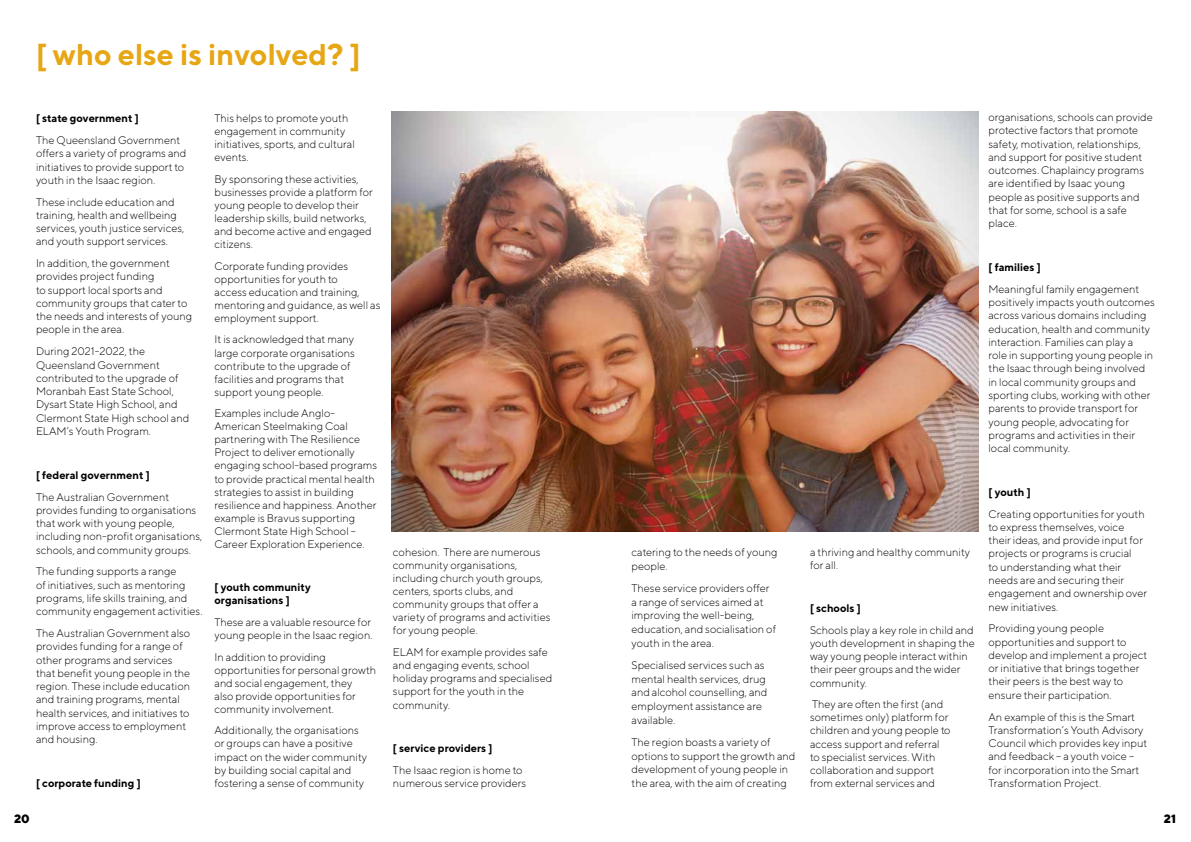
<style>
.page{position:relative;width:1191px;height:842px;background:#fff}
.page>*{position:absolute;margin:0;border:0;box-sizing:border-box;transform-origin:0 0}
.t1{font:700 30px "TT Norms";color:#e7a614}
.t2{font:800 12px "TT Norms";color:#000}
.t3{font:300 11px/13.3px "TT Norms";color:#000}
.t4{font:700 11px/13.3px "TT Norms";color:#000}
</style>
<div class="page">
<img style="left:391px;top:112px;width:587px;height:420px">
<h1 class="t1" style="left:36px;top:35px;width:326px">[ who else is involved? ]</h1>
<p class="t4" style="left:36px;top:111px;width:104px">[ state government ]</p>
<p class="t3" style="left:36px;top:133px;width:152px">The Queensland Government offers a variety of programs and initiatives to provide support to youth in the Isaac region.</p>
<p class="t3" style="left:36px;top:195px;width:150px">These include education and training, health and wellbeing services, youth justice services, and youth support services.</p>
<p class="t3" style="left:36px;top:256px;width:158px">In addition, the government provides project funding<br>to support local sports and community groups that cater to the needs and interests of young people in the area.</p>
<p class="t3" style="left:36px;top:344px;width:155px">During 2021-2022, the<br>Queensland Government contributed to the upgrade of<br>Moranbah East State School,<br>Dysart State High School, and<br>Clermont State High school and<br>ELAM’s Youth Program.</p>
<p class="t4" style="left:36px;top:468px;width:115px">[ federal government ]</p>
<p class="t3" style="left:36px;top:490px;width:168px">The Australian Government provides funding to organisations that work with young people, including non-profit organisations, schools, and community groups.</p>
<p class="t3" style="left:36px;top:565px;width:168px">The funding supports a range<br>of initiatives, such as mentoring programs, life skills training, and community engagement activities.</p>
<p class="t3" style="left:36px;top:626px;width:156px">The Australian Government also provides funding for a range of other programs and services that benefit young people in the region. These include education and training programs, mental health services, and initiatives to improve access to employment and housing.</p>
<p class="t4" style="left:36px;top:776px;width:106px">[ corporate funding ]</p>
<p class="t3" style="left:214px;top:111px;width:142px">This helps to promote youth engagement in community initiatives, sports, and cultural events.</p>
<p class="t3" style="left:214px;top:172px;width:160px">By sponsoring these activities, businesses provide a platform for young people to develop their leadership skills, build networks, and become active and engaged citizens.</p>
<p class="t3" style="left:214px;top:259px;width:167px">Corporate funding provides opportunities for youth to<br>access education and training, mentoring and guidance, as well as employment support.</p>
<p class="t3" style="left:214px;top:333px;width:142px">It is acknowledged that many large corporate organisations contribute to the upgrade of facilities and programs that support young people.</p>
<p class="t3" style="left:214px;top:407px;width:164px">Examples include Anglo-<br>American Steelmaking Coal partnering with The Resilience<br>Project to deliver emotionally engaging school-based programs to provide practical mental health strategies to assist in building resilience and happiness. Another example is Bravus supporting<br>Clermont State High School –<br>Career Exploration Experience.</p>
<p class="t4" style="left:214px;top:580px;width:98px">[ youth community organisations ]</p>
<p class="t3" style="left:214px;top:615px;width:160px">These are a valuable resource for young people in the Isaac region.</p>
<p class="t3" style="left:214px;top:650px;width:163px">In addition to providing opportunities for personal growth and social engagement, they<br>also provide opportunities for community involvement.</p>
<p class="t3" style="left:214px;top:724px;width:154px">Additionally, the organisations or groups can have a positive impact on the wider community by building social capital and fostering a sense of community</p>
<p class="t3" style="left:393px;top:545px;width:159px">cohesion. There are numerous community organisations, including church youth groups, centers, sports clubs, and community groups that offer a variety of programs and activities for young people.</p>
<p class="t3" style="left:393px;top:645px;width:161px">ELAM for example provides safe and engaging events, school holiday programs and specialised support for the youth in the community.</p>
<p class="t4" style="left:393px;top:741px;width:101px">[ service providers ]</p>
<p class="t3" style="left:393px;top:763px;width:135px">The Isaac region is home to numerous service providers</p>
<p class="t3" style="left:631px;top:545px;width:148px;line-height:13.7px">catering to the needs of young people.</p>
<p class="t3" style="left:631px;top:581px;width:146px;line-height:13.7px">These service providers offer a range of services aimed at improving the well-being, education, and socialisation of youth in the area.</p>
<p class="t3" style="left:631px;top:658px;width:137px;line-height:13.7px">Specialised services such as mental health services, drug and alcohol counselling, and employment assistance are available.</p>
<p class="t3" style="left:631px;top:735px;width:165px;line-height:13.7px">The region boasts a variety of options to support the growth and development of young people in the area, with the aim of creating</p>
<p class="t3" style="left:810px;top:545px;width:162px">a thriving and healthy community for all.</p>
<p class="t4" style="left:810px;top:602px;width:52px">[ schools ]</p>
<p class="t3" style="left:810px;top:623px;width:166px">Schools play a key role in child and youth development in shaping the way young people interact within their peer groups and the wider community.</p>
<p class="t3" style="left:810px;top:697px;width:142px">They are often the first (and sometimes only) platform for children and young people to access support and referral to specialist services. With collaboration and support from external services and</p>
<p class="t3" style="left:988px;top:110px;width:166px">organisations, schools can provide protective factors that promote safety, motivation, relationships, and support for positive student outcomes. Chaplaincy programs are identified by Isaac young people as positive supports and that for some, school is a safe place.</p>
<p class="t4" style="left:988px;top:260px;width:54px">[ families ]</p>
<p class="t3" style="left:988px;top:282px;width:168px">Meaningful family engagement positively impacts youth outcomes across various domains including education, health and community interaction. Families can play a<br>role in supporting young people in the Isaac through being involved in local community groups and sporting clubs, working with other parents to provide transport for young people, advocating for programs and activities in their local community.</p>
<p class="t4" style="left:988px;top:485px;width:44px">[ youth ]</p>
<p class="t3" style="left:988px;top:507px;width:160px">Creating opportunities for youth to express themselves, voice their ideas, and provide input for projects or programs is crucial<br>to understanding what their needs are and securing their engagement and ownership over new initiatives.</p>
<p class="t3" style="left:988px;top:622px;width:160px">Providing young people opportunities and support to develop and implement a project or initiative that brings together their peers is the best way to ensure their participation.</p>
<p class="t3" style="left:988px;top:710px;width:160px">An example of this is the Smart<br>Transformation’s Youth Advisory<br>Council which provides key input and feedback – a youth voice – for incorporation into the Smart<br>Transformation Project.</p>
<p class="t2" style="left:14px;top:811px;width:17px">20</p>
<p class="t2" style="left:1163px;top:811px;width:14px">21</p>
</div>
